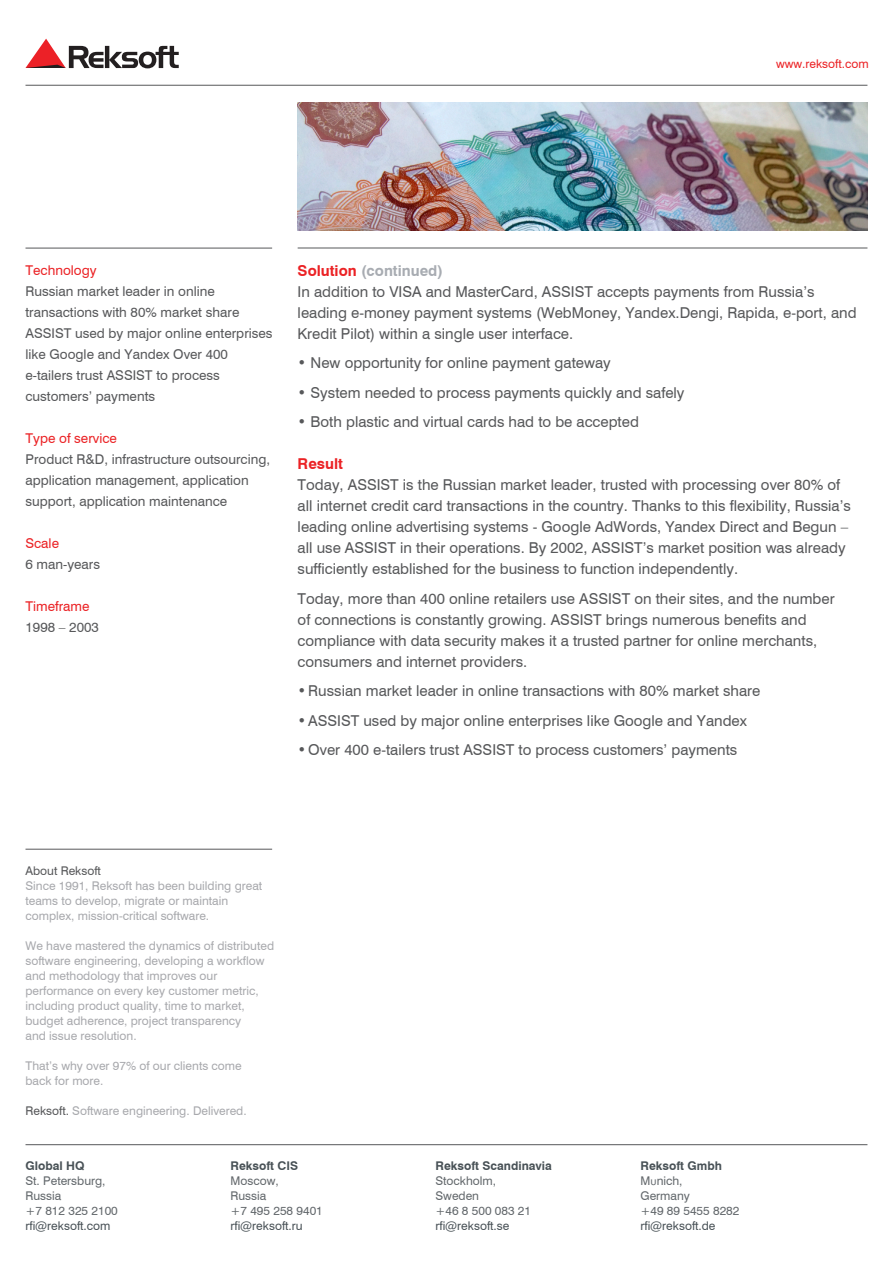
<style>
.page{position:relative;width:893px;height:1263px;background:#fff}
.page>*{position:absolute;margin:0;border:0;box-sizing:border-box;transform-origin:0 0}
.t1{font:15px/21px "Swiss 721 Cyrillic BT";color:#57585a}
.t2{font:700 15px "Swiss 721 BT";color:#a8acb2}
.t3{font:700 15px "Swiss 721 BT";color:#eb2225}
.t4{font:13.5px/21px "Swiss 721 Cyrillic BT";color:#57585a}
.t5{font:13.5px "Swiss 721 Cyrillic BT";color:#eb2225}
.t6{font:12px/15px "Swiss 721 Cyrillic BT";color:#a8a9ad}
.t7{font:12px "Swiss 721 Cyrillic BT";color:#63686c}
.t8{font:12px "Swiss 721 Cyrillic BT";color:#485156}
.t9{font:700 12px "Swiss 721 BT";color:#485156}
.t10{font:12px "Swiss 721 Cyrillic BT";color:#eb2225}
.t11{font:12px "Swiss 721 Cyrillic BT";color:#57585a}
.s1{color:#eb2225}
.s2{color:#57585a}
.s3{font-family:"Corbel"}
</style>
<div class="page">
<hr style="left:26px;top:85px;width:841px;height:1px;background:#57585a">
<hr style="left:26px;top:1144px;width:841px;height:1px;background:#57585a">
<hr style="left:298px;top:248px;width:569px;height:1px;background:#57585a">
<hr style="left:26px;top:248px;width:246px;height:1px;background:#57585a">
<hr style="left:26px;top:849px;width:246px;height:1px;background:#57585a">
<svg style="left:26px;top:39px;width:153px;height:29px"></svg>
<img style="left:298px;top:102px;width:569px;height:129px">
<p class="t10" style="left:776px;top:56px;width:94px">www.reksoft.com</p>
<p class="t5" style="left:26px;top:262px;width:73px">Technology</p>
<p class="t4" style="left:26px;top:280px;width:249px">Russian market leader in online transactions with 80% market share<br>ASSIST used by major online enterprises like Google and Yandex Over 400 e-tailers trust ASSIST to process customers’ payments</p>
<p class="t5" style="left:26px;top:430px;width:93px">Type of service</p>
<p class="t4" style="left:26px;top:448px;width:246px">Product R&amp;D, infrastructure outsourcing, application management, application support, application maintenance</p>
<p class="t5" style="left:26px;top:535px;width:35px">Scale</p>
<p class="t4" style="left:26px;top:553px;width:76px">6 man-years</p>
<p class="t5" style="left:26px;top:598px;width:66px">Timeframe</p>
<p class="t4" style="left:26px;top:616px;width:75px">1998 – 2003</p>
<p class="t2" style="left:298px;top:260px;width:147px"><span class="s1">Solution</span> (continued)</p>
<p class="t1" style="left:298px;top:281px;width:560px">In addition to VISA and MasterCard, ASSIST accepts payments from Russia’s leading e-money payment systems (WebMoney, Yandex.Dengi, Rapida, e-port, and<br>Kredit Pilot) within a single user interface.</p>
<p class="t1" style="left:298px;top:352px;width:315px">• New opportunity for online payment gateway</p>
<p class="t1" style="left:298px;top:382px;width:388px">• System needed to process payments quickly and safely</p>
<p class="t1" style="left:298px;top:411px;width:343px">• Both plastic and virtual cards had to be accepted</p>
<p class="t3" style="left:298px;top:454px;width:47px">Result</p>
<p class="t1" style="left:298px;top:474px;width:555px">Today, ASSIST is the Russian market leader, trusted with processing over 80% of all internet credit card transactions in the country. Thanks to this flexibility, Russia’s leading online advertising systems - Google AdWords, Yandex Direct and Begun – all use ASSIST in their operations. By 2002, ASSIST’s market position was already sufficiently established for the business to function independently.</p>
<p class="t1" style="left:298px;top:588px;width:539px">Today, more than 400 online retailers use ASSIST on their sites, and the number of connections is constantly growing. ASSIST brings numerous benefits and compliance with data security makes it a trusted partner for online merchants, consumers and internet providers.</p>
<p class="t1" style="left:298px;top:680px;width:464px">•Russian market leader in online transactions with 80% market share</p>
<p class="t1" style="left:298px;top:710px;width:451px">•ASSIST used by major online enterprises like Google and Yandex</p>
<p class="t1" style="left:298px;top:739px;width:441px">•Over 400 e-tailers trust ASSIST to process customers’ payments</p>
<p class="t11" style="left:26px;top:863px;width:77px">About Reksoft</p>
<p class="t6" style="left:26px;top:878px;width:238px">Since 1991, Reksoft has been building great teams to develop, migrate or maintain</p>
<p class="t6" style="left:26px;top:908px;width:185px">complex, mission-critical software.</p>
<p class="t6" style="left:26px;top:938px;width:250px">We have mastered the dynamics of distributed software engineering, developing a workflow</p>
<p class="t6" style="left:26px;top:968px;width:193px">and methodology that improves our</p>
<p class="t6" style="left:26px;top:983px;width:235px">performance on every key customer metric, including product quality, time to market,</p>
<p class="t6" style="left:26px;top:1013px;width:217px">budget adherence, project transparency</p>
<p class="t6" style="left:26px;top:1028px;width:113px">and issue resolution.</p>
<p class="t6" style="left:26px;top:1058px;width:218px">That’s why over 97% of our clients come</p>
<p class="t6" style="left:26px;top:1073px;width:79px">back for more.</p>
<p class="t6" style="left:26px;top:1103px;width:223px"><span class="s2">Reksoft.</span> Software engineering. Delivered.</p>
<p class="t9" style="left:26px;top:1157px;width:61px">Global HQ</p>
<p class="t7" style="left:26px;top:1173px;width:82px">St. Petersburg,</p>
<p class="t7" style="left:26px;top:1188px;width:37px">Russia</p>
<p class="t7" style="left:26px;top:1203px;width:94px">+7 812 325 2100</p>
<p class="t8" style="left:26px;top:1218px;width:86px">rfi@reksoft.com</p>
<p class="t9" style="left:230px;top:1157px;width:69px">Reksoft CIS</p>
<p class="t7" style="left:230px;top:1173px;width:50px">Moscow,</p>
<p class="t7" style="left:230px;top:1188px;width:37px">Russia</p>
<p class="t7" style="left:230px;top:1203px;width:94px">+7 495 258 9401</p>
<p class="t8" style="left:230px;top:1218px;width:74px">rfi@reksoft.ru</p>
<p class="t9" style="left:435px;top:1157px;width:118px">Reksoft Scandinavia</p>
<p class="t7" style="left:435px;top:1173px;width:62px">Stockholm,</p>
<p class="t7" style="left:435px;top:1188px;width:45px">Sweden</p>
<p class="t7" style="left:435px;top:1203px;width:97px">+46 8 500 083 21</p>
<p class="t8" style="left:435px;top:1218px;width:75px">rfi@reksoft.se</p>
<p class="t9" style="left:640px;top:1157px;width:83px">Reksoft Gmbh</p>
<p class="t7" style="left:640px;top:1173px;width:44px">M<span class="s3">u</span>nich,</p>
<p class="t7" style="left:640px;top:1188px;width:51px">Germany</p>
<p class="t7" style="left:640px;top:1203px;width:100px">+49 89 5455 8282</p>
<p class="t8" style="left:640px;top:1218px;width:77px">rfi@reksoft.de</p>
</div>
